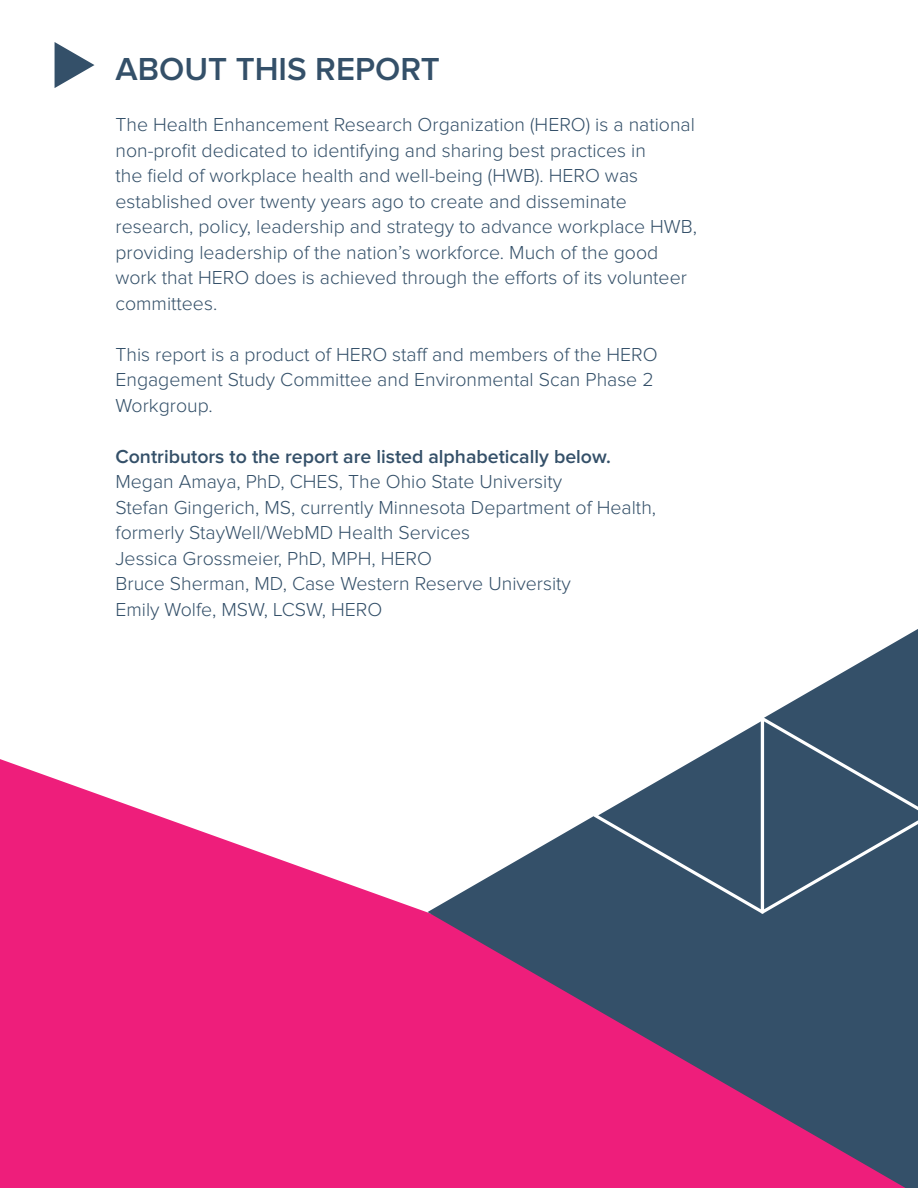
<style>
.page{position:relative;width:918px;height:1188px;background:#fff}
.page>*{position:absolute;margin:0;border:0;box-sizing:border-box;transform-origin:0 0}
.t1{font:600 33px "Proxima Nova";color:#345069}
.t2{font:300 19.5px/25.5px "Proxima Nova";color:#345069}
.t3{font:600 19.5px "Proxima Nova";color:#345069}
</style>
<div class="page">
<svg style="left:0;top:759px;width:428px;height:429px;fill:#ee1e7b"></svg>
<svg style="left:55px;top:42px;width:39px;height:46px"></svg>
<svg style="left:428px;top:629px;width:490px;height:559px"></svg>
<svg style="left:593px;top:717px;width:325px;height:197px"></svg>
<h1 class="t1" style="left:116px;top:54px;width:326px">ABOUT THIS REPORT</h1>
<p class="t2" style="left:116px;top:113px;width:583px">The Health Enhancement Research Organization (HERO) is a national non-profit dedicated to identifying and sharing best practices in<br>the field of workplace health and well-being (HWB). HERO was established over twenty years ago to create and disseminate research, policy, leadership and strategy to advance workplace HWB, providing leadership of the nation’s workforce. Much of the good work that HERO does is achieved through the efforts of its volunteer committees.</p>
<p class="t2" style="left:116px;top:342px;width:544px">This report is a product of HERO staff and members of the HERO<br>Engagement Study Committee and Environmental Scan Phase 2<br>Workgroup.</p>
<p class="t3" style="left:116px;top:447px;width:497px">Contributors to the report are listed alphabetically below.</p>
<p class="t2" style="left:116px;top:470px;width:542px">Megan Amaya, PhD, CHES, The Ohio State University<br>Stefan Gingerich, MS, currently Minnesota Department of Health, formerly StayWell/WebMD Health Services<br>Jessica Grossmeier, PhD, MPH, HERO<br>Bruce Sherman, MD, Case Western Reserve University<br>Emily Wolfe, MSW, LCSW, HERO</p>
</div>
